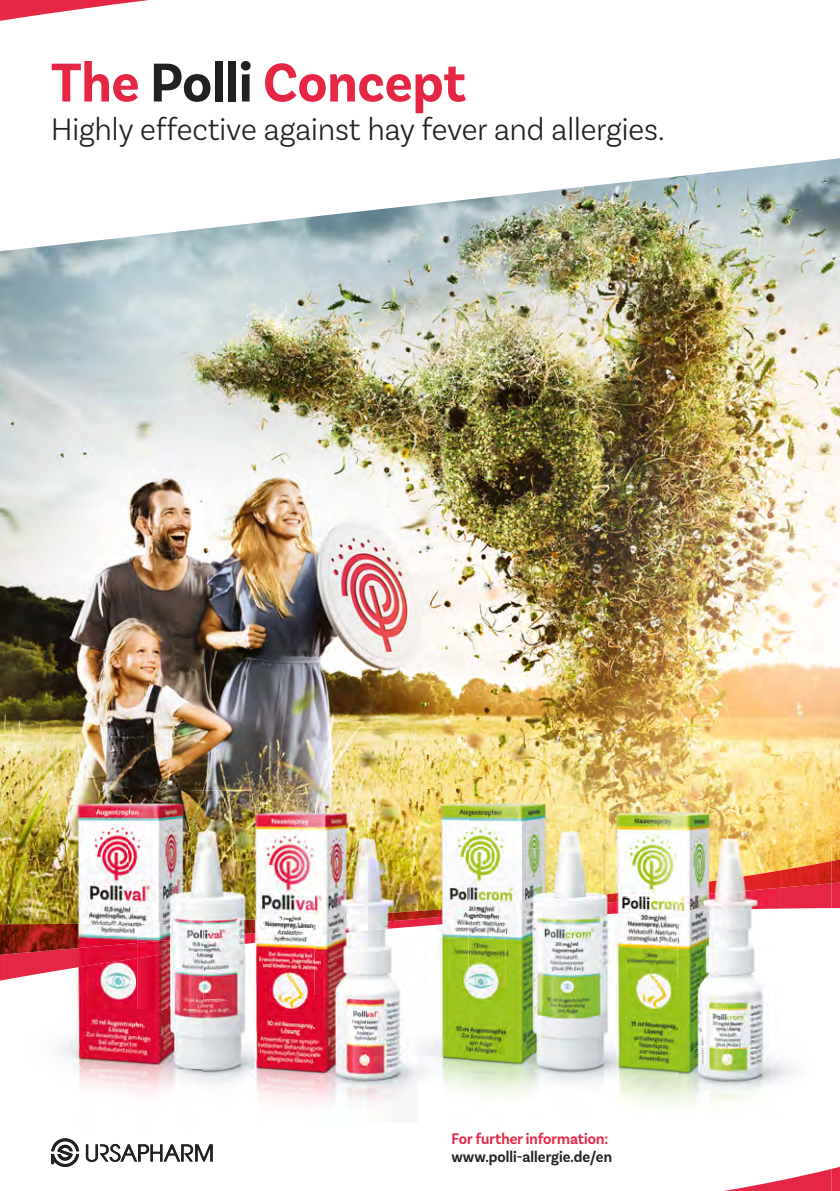
<style>
.page{position:relative;width:840px;height:1191px;background:#fff}
.page>*{position:absolute;margin:0;border:0;box-sizing:border-box;transform-origin:0 0}
.t1{font:700 57.4px "Basic Sans Narrow";color:#e62645}
.t2{font:300 32.8px "Basic Sans Narrow";color:#232120}
.t3{font:600 16px "Basic Sans Narrow";color:#232120}
.t4{font:600 16px "Basic Sans Narrow";color:#e62645}
.s1{color:#232120}
</style>
<div class="page">
<img style="left:0;top:158px;width:839px;height:724px">
<svg style="left:0;top:0;width:149px;height:21px"></svg>
<svg style="left:831px;top:1167px;width:8px;height:24px"></svg>
<img style="left:831px;top:859px;width:8px;height:24px">
<img style="left:0;top:923px;width:71px;height:31px">
<img style="left:5px;top:979px;width:66px;height:173px">
<img style="left:71px;top:968px;width:66px;height:195px">
<img style="left:137px;top:958px;width:66px;height:204px">
<img style="left:5px;top:790px;width:247px;height:67px">
<img style="left:252px;top:790px;width:62px;height:12px">
<img style="left:5px;top:857px;width:185px;height:67px">
<img style="left:190px;top:857px;width:13px;height:64px">
<img style="left:100px;top:1143px;width:93px;height:19px">
<img style="left:195px;top:1144px;width:8px;height:17px">
<img style="left:86px;top:1144px;width:12px;height:18px">
<img style="left:57px;top:1151px;width:16px;height:2px">
<img style="left:51px;top:1153px;width:28px;height:14px">
<img style="left:51px;top:1138px;width:28px;height:13px">
<img style="left:5px;top:948px;width:66px;height:31px">
<img style="left:71px;top:948px;width:66px;height:20px">
<img style="left:137px;top:943px;width:66px;height:15px">
<img style="left:71px;top:922px;width:66px;height:26px">
<img style="left:137px;top:921px;width:66px;height:22px">
<img style="left:314px;top:936px;width:53px;height:169px">
<img style="left:314px;top:802px;width:53px;height:112px">
<img style="left:314px;top:927px;width:53px;height:9px">
<img style="left:314px;top:914px;width:53px;height:13px">
<img style="left:203px;top:949px;width:56px;height:213px">
<img style="left:259px;top:949px;width:55px;height:155px">
<img style="left:203px;top:802px;width:111px;height:60px">
<img style="left:203px;top:862px;width:56px;height:55px">
<img style="left:259px;top:862px;width:55px;height:55px">
<img style="left:203px;top:937px;width:111px;height:12px">
<img style="left:203px;top:917px;width:111px;height:20px">
<img style="left:468px;top:923px;width:37px;height:173px">
<img style="left:505px;top:923px;width:37px;height:174px">
<img style="left:367px;top:671px;width:310px;height:118px">
<img style="left:367px;top:789px;width:62px;height:13px">
<img style="left:429px;top:789px;width:124px;height:59px">
<img style="left:553px;top:789px;width:124px;height:13px">
<img style="left:468px;top:848px;width:23px;height:53px">
<img style="left:491px;top:848px;width:51px;height:53px">
<img style="left:418px;top:911px;width:124px;height:12px">
<img style="left:468px;top:901px;width:74px;height:13px">
<img style="left:367px;top:930px;width:51px;height:193px">
<img style="left:418px;top:930px;width:50px;height:162px">
<img style="left:367px;top:802px;width:101px;height:56px">
<img style="left:367px;top:858px;width:51px;height:56px">
<img style="left:418px;top:858px;width:50px;height:53px">
<img style="left:367px;top:914px;width:101px;height:16px">
<img style="left:677px;top:908px;width:154px;height:200px">
<img style="left:677px;top:802px;width:154px;height:42px">
<img style="left:677px;top:844px;width:51px;height:26px">
<img style="left:728px;top:844px;width:51px;height:26px">
<img style="left:779px;top:844px;width:52px;height:17px">
<img style="left:724px;top:1169px;width:107px;height:22px">
<img style="left:677px;top:896px;width:102px;height:15px">
<img style="left:779px;top:887px;width:52px;height:21px">
<img style="left:677px;top:870px;width:102px;height:26px">
<img style="left:779px;top:861px;width:52px;height:26px">
<img style="left:542px;top:917px;width:67px;height:167px">
<img style="left:609px;top:917px;width:68px;height:191px">
<img style="left:542px;top:802px;width:135px;height:50px">
<img style="left:542px;top:852px;width:67px;height:34px">
<img style="left:609px;top:852px;width:68px;height:34px">
<img style="left:542px;top:908px;width:135px;height:9px">
<img style="left:542px;top:886px;width:135px;height:22px">
<h1 class="t1" style="left:51px;top:51px;width:416px">The <span class="s1">Polli</span> Concept</h1>
<p class="t2" style="left:51px;top:112px;width:614px">Highly effective against hay fever and allergies.</p>
<p class="t4" style="left:451px;top:1130px;width:158px">For further information:</p>
<p class="t3" style="left:451px;top:1147px;width:162px">www.polli-allergie.de/en</p>
</div>
